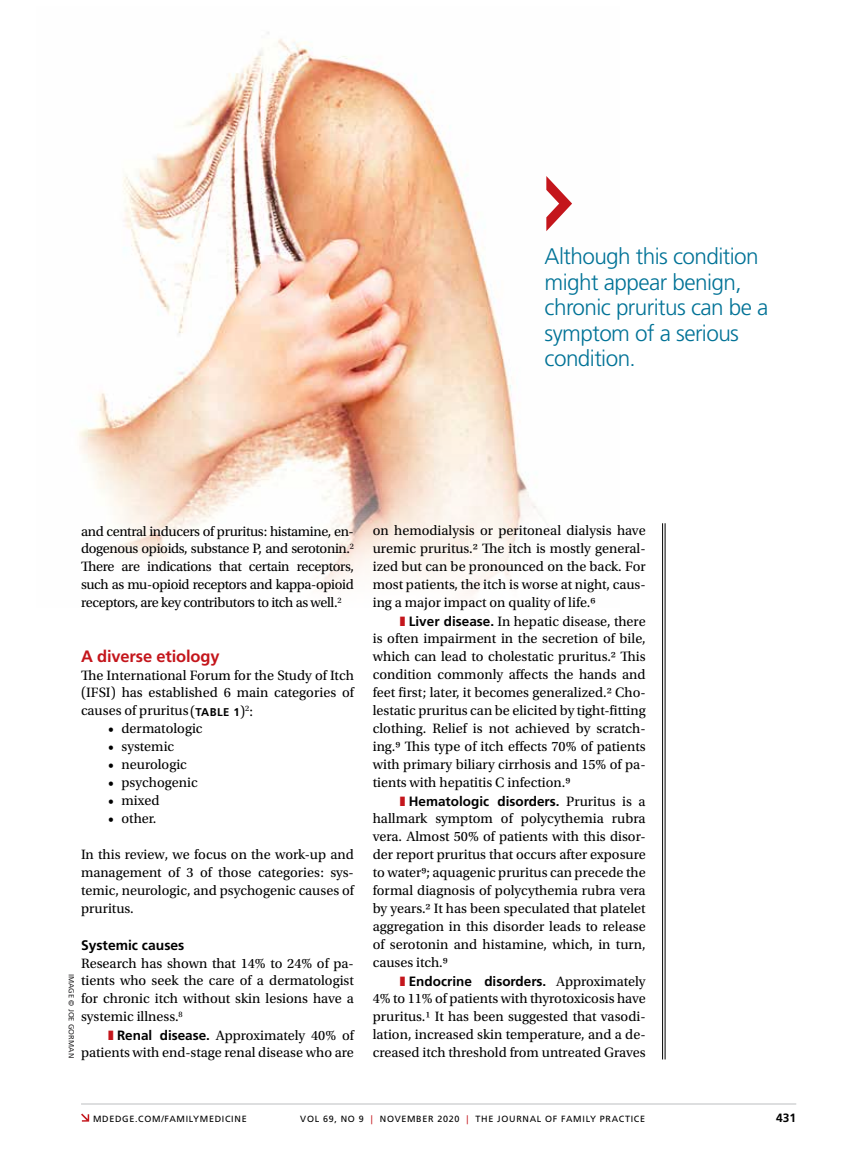
<style>
.page{position:relative;width:851px;height:1161px;background:#fff}
.page>*{position:absolute;margin:0;border:0;box-sizing:border-box;transform-origin:0 0}
.t1{font:300 22.5px/25.5px "Frutiger LT Std";letter-spacing:-.025em;color:#007296}
.t2{font:700 16.5px "Frutiger LT Std";letter-spacing:-.01em;color:#c4161c}
.t3{font:14.25px/18px "Utopia Std";color:#000;text-align:justify}
.t4{font:700 13.8px "Frutiger LT Std";color:#000}
.t5{font:700 13.5px "Frutiger LT Std";color:#000}
.t6{font:700 12px "Frutiger LT Std";color:#000}
.t7{font:9px "Frutiger LT Std";letter-spacing:.075em;color:#000}
.t8{font:7.5px "Frutiger LT Std";letter-spacing:.01em;color:#292829}
.s1{font-family:"Frutiger LT Std";font-weight:700;font-size:11.25px}
.s2{color:#c4161c}
.s3{font-family:"Frutiger LT Std";font-weight:700;font-size:13.5px}
.s4{font-family:"Utopia Std";font-weight:400;font-size:14.25px}
</style>
<div class="page">
<svg style="left:81px;top:1114px;width:8px;height:8px"></svg>
<hr style="left:81px;top:1104px;width:715px;height:1px;background:#bcbec0">
<img style="left:79px;top:32px;width:463px;height:564px">
<hr style="left:664px;top:523px;width:1px;height:536px;background:#000">
<hr style="left:662px;top:523px;width:1px;height:536px;background:#000">
<svg style="left:546px;top:176px;width:26px;height:55px"></svg>
<h1 class="t1" style="left:544px;top:244px;width:225px">Although this condition might appear benign, chronic pruritus can be a symptom of a serious condition.</h1>
<p class="t3" style="left:81px;top:522px;width:274px">and central inducers of pruritus: histamine, en&shy;dogenous opioids, substance P, and serotonin.<sup>2<br></sup>There are indications that certain receptors, such as mu-opioid receptors and kappa-opioid receptors, are key contributors to itch as well.<sup>2</sup></p>
<p class="t2" style="left:81px;top:646px;width:140px">A diverse etiology</p>
<p class="t3" style="left:81px;top:666px;width:274px">The International Forum for the Study of Itch (IFSI) has established 6 main categories of causes of pruritus (<span class="s1">TABLE 1</span>)<sup>2</sup>:</p>
<p class="t3" style="left:108px;top:720px;width:96px">• dermatologic</p>
<p class="t3" style="left:108px;top:738px;width:68px">• systemic</p>
<p class="t3" style="left:108px;top:756px;width:80px">• neurologic</p>
<p class="t3" style="left:108px;top:774px;width:91px">• psychogenic</p>
<p class="t3" style="left:108px;top:792px;width:53px">• mixed</p>
<p class="t3" style="left:108px;top:810px;width:50px">• other.</p>
<p class="t3" style="left:81px;top:846px;width:274px">In this review, we focus on the work-up and management of 3 of those categories: sys&shy;temic, neurologic, and psychogenic causes of pruritus.</p>
<p class="t4" style="left:81px;top:937px;width:105px">Systemic causes</p>
<p class="t3" style="left:81px;top:954px;width:274px">Research has shown that 14% to 24% of pa&shy;tients who seek the care of a dermatologist for chronic itch without skin lesions have a systemic illness.<sup>8</sup></p>
<p class="t3" style="left:81px;top:1026px;width:274px;text-align:right"><span class="s2">❚</span> <span class="s3">Renal disease.</span> Approximately 40% of patients with end-stage renal disease who are</p>
<p class="t8" style="left:76px;top:974px;width:86px;rotate:90deg">IMAGE © JOE GORMAN</p>
<p class="t3" style="left:373px;top:522px;width:274px">on hemodialysis or peritoneal dialysis have uremic pruritus.2 The itch is mostly general&shy;ized but can be pronounced on the back. For most patients, the itch is worse at night, caus&shy;ing a major impact on quality of life.6</p>
<p class="t3" style="left:373px;top:612px;width:274px;text-indent:27px"><span class="s2">❚</span> <span class="s3">Liver disease.</span> In hepatic disease, there is often impairment in the secretion of bile, which can lead to cholestatic pruritus.2 This condition commonly affects the hands and feet first; later, it becomes generalized.2 Cho&shy;lestatic pruritus can be elicited by tight-fitting clothing. Relief is not achieved by scratch&shy;ing.9 This type of itch effects 70% of patients with primary biliary cirrhosis and 15% of pa&shy;tients with hepatitis C infection.9</p>
<p class="t5" style="left:400px;top:793px;width:247px"><span class="s2">❚</span> Hematologic disorders. <span class="s4">Pruritus is a</span></p>
<p class="t3" style="left:373px;top:810px;width:274px">hallmark symptom of polycythemia rubra vera. Almost 50% of patients with this disor&shy;der report pruritus that occurs after exposure to water9; aquagenic pruritus can precede the formal diagnosis of polycythemia rubra vera by years.2 It has been speculated that platelet aggregation in this disorder leads to release of serotonin and histamine, which, in turn, causes itch.9</p>
<p class="t5" style="left:400px;top:973px;width:247px"><span class="s2">❚</span> Endocrine disorders. <span class="s4">Approximately</span></p>
<p class="t3" style="left:373px;top:990px;width:274px">4% to 11% of patients with thyrotoxicosis have pruritus.1 It has been suggested that vasodi&shy;lation, increased skin temperature, and a de&shy;creased itch threshold from untreated Graves</p>
<p class="t7" style="left:93px;top:1113px;width:155px">MDEDGE.COM/FAMILYMEDICINE</p>
<p class="t7" style="left:300px;top:1113px;width:346px">VOL 69, NO 9 <span class="s2">|</span> NOVEMBER 2020 <span class="s2">|</span> THE JOURNAL OF FAMILY PRACTICE</p>
<p class="t6" style="left:776px;top:1111px;width:22px">431</p>
</div>
